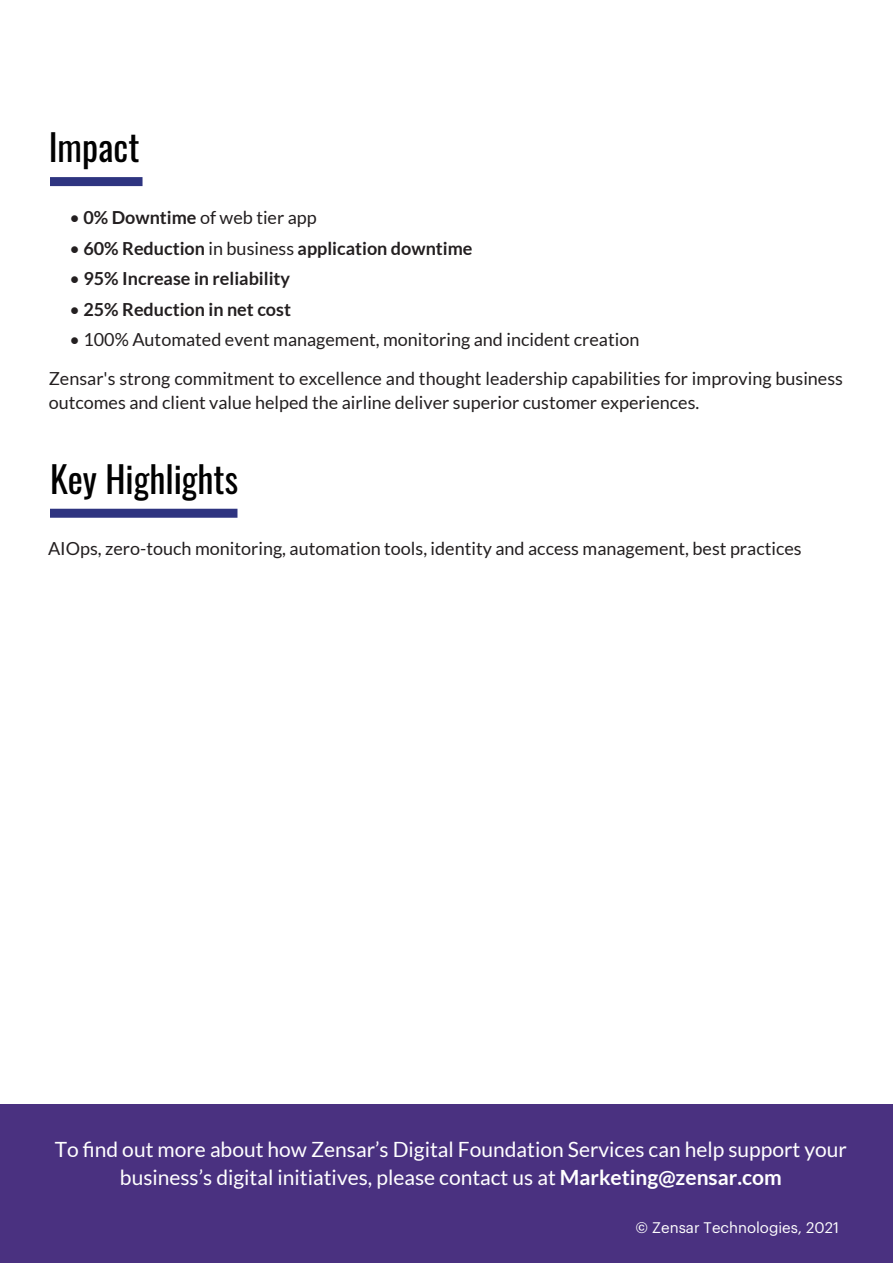
<style>
.page{position:relative;width:893px;height:1263px;background:#fff}
.page>*{position:absolute;margin:0;border:0;box-sizing:border-box;transform-origin:0 0}
.t1{font:36px "Oswald";color:#010101}
.t2{font:21px/28.2px "Lato";color:#fff;text-align:center}
.t3{font:18px/24.6px "Lato";color:#231f20}
.t4{font:700 18px "Lato";color:#231f20}
.t5{font:15px "Graphik";color:#fff}
.s1{font-weight:700}
.s2{font-weight:400}
</style>
<div class="page">
<div style="left:0;top:1104px;width:893px;height:159px;background:#4a3180"></div>
<div style="left:50px;top:509px;width:187px;height:9px;background:#2e3480"></div>
<div style="left:50px;top:177px;width:93px;height:9px;background:#2e3480"></div>
<h1 class="t1" style="left:49px;top:119px;width:92px">Impact</h1>
<p class="t3" style="left:70px;top:205px;width:249px">• <span class="s1">0% Downtime</span> of web tier app</p>
<p class="t4" style="left:70px;top:237px;width:404px"><span class="s2">•</span> 60% Reduction <span class="s2">in business</span> application downtime</p>
<p class="t4" style="left:70px;top:267px;width:222px"><span class="s2">•</span> 95% Increase in reliability</p>
<p class="t4" style="left:70px;top:298px;width:223px"><span class="s2">•</span> 25% Reduction in net cost</p>
<p class="t3" style="left:70px;top:327px;width:571px">• 100% Automated event management, monitoring and incident creation</p>
<p class="t3" style="left:49px;top:365px;width:796px">Zensar's strong commitment to excellence and thought leadership capabilities for improving business outcomes and client value helped the airline deliver superior customer experiences.</p>
<h1 class="t1" style="left:50px;top:451px;width:190px">Key Highlights</h1>
<p class="t3" style="left:48px;top:536px;width:755px">AIOps, zero-touch monitoring, automation tools, identity and access management, best practices</p>
<p class="t2" style="left:55px;top:1134px;width:794px">To find out more about how Zensar’s Digital Foundation Services can help support your business’s digital initiatives, please contact us at <span class="s1">Marketing@zensar.com</span></p>
<p class="t5" style="left:636px;top:1221px;width:205px">© Zensar Technologies, 2021</p>
</div>
